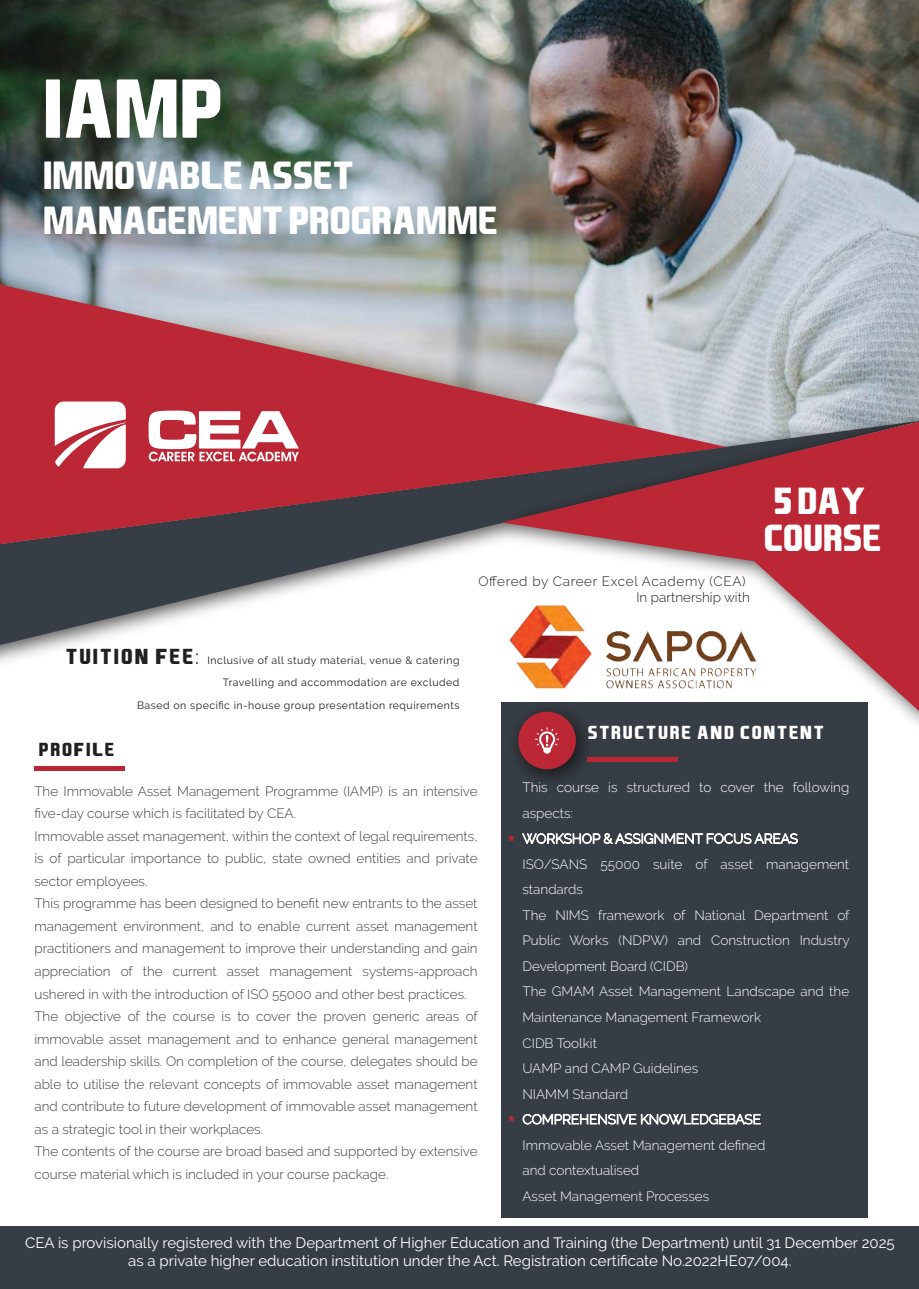
<style>
.page{position:relative;width:919px;height:1289px;background:#fff}
.page>*{position:absolute;margin:0;border:0;box-sizing:border-box;transform-origin:0 0}
.t1{font:79.5px "EASPORTS";color:#fff}
.t2{font:37.5px/45px "EASPORTS";color:#fff}
.t3{font:36px/37.5px "EASPORTS";color:#fff}
.t4{font:18px "EASPORTS";letter-spacing:.1em;color:#fff}
.t5{font:18px "EASPORTS";letter-spacing:.1em;color:#221f1f}
.t6{font:15px/18px "Raleway";color:#fff;text-align:center}
.t7{font:300 13.5px/22.5px "Raleway";color:#404041}
.t8{font:300 13.5px/25.5px "Raleway";color:#fff}
.t9{font:300 13.5px/16.2px "Raleway";letter-spacing:.035em;color:#221f1f}
.t10{font:10.5px/22.5px "Raleway";letter-spacing:.05em;color:#221f1f;text-align:right}
.s1{font-family:"EASPORTS";font-size:20.7px}
.s2{font-size:20.7px}
</style>
<div class="page">
<img style="left:0;top:0;width:918px;height:401px">
<svg style="left:0;top:549px;width:464px;height:108px"></svg>
<img style="left:726px;top:401px;width:192px;height:323px">
<svg style="left:578px;top:420px;width:340px;height:296px;fill:#bc2736"></svg>
<svg style="left:0;top:278px;width:726px;height:271px;background:#aa636d"></svg>
<div style="left:0;top:1253px;width:918px;height:35px;background:#373d44"></div>
<div style="left:501px;top:702px;width:367px;height:515px;background:#373d44"></div>
<img style="left:517px;top:693px;width:86px;height:86px">
<div style="left:518px;top:711px;width:58px;height:58px;background:#bc2736;border-radius:50%"></div>
<svg style="left:535px;top:727px;width:24px;height:26px"></svg>
<svg style="left:55px;top:401px;width:71px;height:67px"></svg>
<svg style="left:148px;top:410px;width:151px;height:52px"></svg>
<div style="left:34px;top:766px;width:90px;height:5px;background:#bc2736"></div>
<div style="left:587px;top:757px;width:90px;height:5px;background:#bc2736"></div>
<svg style="left:522px;top:833px;width:275px;height:11px"></svg>
<svg style="left:522px;top:1113px;width:238px;height:11px"></svg>
<svg style="left:508px;top:835px;width:7px;height:6px"></svg>
<svg style="left:508px;top:1115px;width:7px;height:6px"></svg>
<img style="left:509px;top:602px;width:255px;height:89px">
<div style="left:0;top:1226px;width:918px;height:60px;background:#373d44"></div>
<h1 class="t1" style="left:43px;top:64px;width:182px">IAMP</h1>
<h2 class="t2" style="left:43px;top:153px;width:456px">IMMOVABLE ASSET<br>MANAGEMENT PROGRAMME</h2>
<p class="t9" style="left:636px;top:573px;width:115px;text-indent:-158px">Offered by Career Excel Academy (CEA)<br>In partnership with</p>
<h3 class="t3" style="left:763px;top:482px;width:119px">5 DAY<br>COURSE</h3>
<p class="t10" style="left:66px;top:649px;width:395px"><span class="s1">TUITION FEE</span><span class="s2">:</span> Inclusive of all study material, venue &amp; catering<br>Travelling and accommodation are excluded<br>Based on specific in-house group presentation requirements</p>
<h3 class="t5" style="left:39px;top:739px;width:77px">PROFILE</h3>
<p class="t7" style="left:34px;top:779px;width:445px">The Immovable Asset Management Programme (IAMP) is an intensive five-day course which is facilitated by CEA.<br>Immovable asset management, within the context of legal requirements, is of particular importance to public, state owned entities and private sector employees.<br>This programme has been designed to benefit new entrants to the asset management environment, and to enable current asset management practitioners and management to improve their understanding and gain appreciation of the current asset management systems-approach ushered in with the introduction of ISO 55000 and other best practices.<br>The objective of the course is to cover the proven generic areas of immovable asset management and to enhance general management and leadership skills. On completion of the course, delegates should be able to utilise the relevant concepts of immovable asset management and contribute to future development of immovable asset management as a strategic tool in their workplaces.<br>The contents of the course are broad based and supported by extensive course material which is included in your course package.</p>
<h3 class="t4" style="left:587px;top:722px;width:237px">STRUCTURE AND CONTENT</h3>
<p class="t8" style="left:522px;top:774px;width:328px">This course is structured to cover the following aspects:<br>WORKSHOP &amp; ASSIGNMENT FOCUS AREAS<br>ISO/SANS 55000 suite of asset management standards<br>The NIMS framework of National Department of<br>Public Works (NDPW) and Construction Industry<br>Development Board (CIDB)<br>The GMAM Asset Management Landscape and the<br>Maintenance Management Framework<br>CIDB Toolkit<br>UAMP and CAMP Guidelines<br>NIAMM Standard</p>
<p class="t8" style="left:522px;top:1131px;width:244px">Immovable Asset Management defined and contextualised<br>Asset Management Processes</p>
<p class="t6" style="left:25px;top:1233px;width:871px">CEA is provisionally registered with the Department of Higher Education and Training (the Department) until 31 December 2025 as a private higher education institution under the Act. Registration certificate No.2022HE07/004.</p>
</div>
